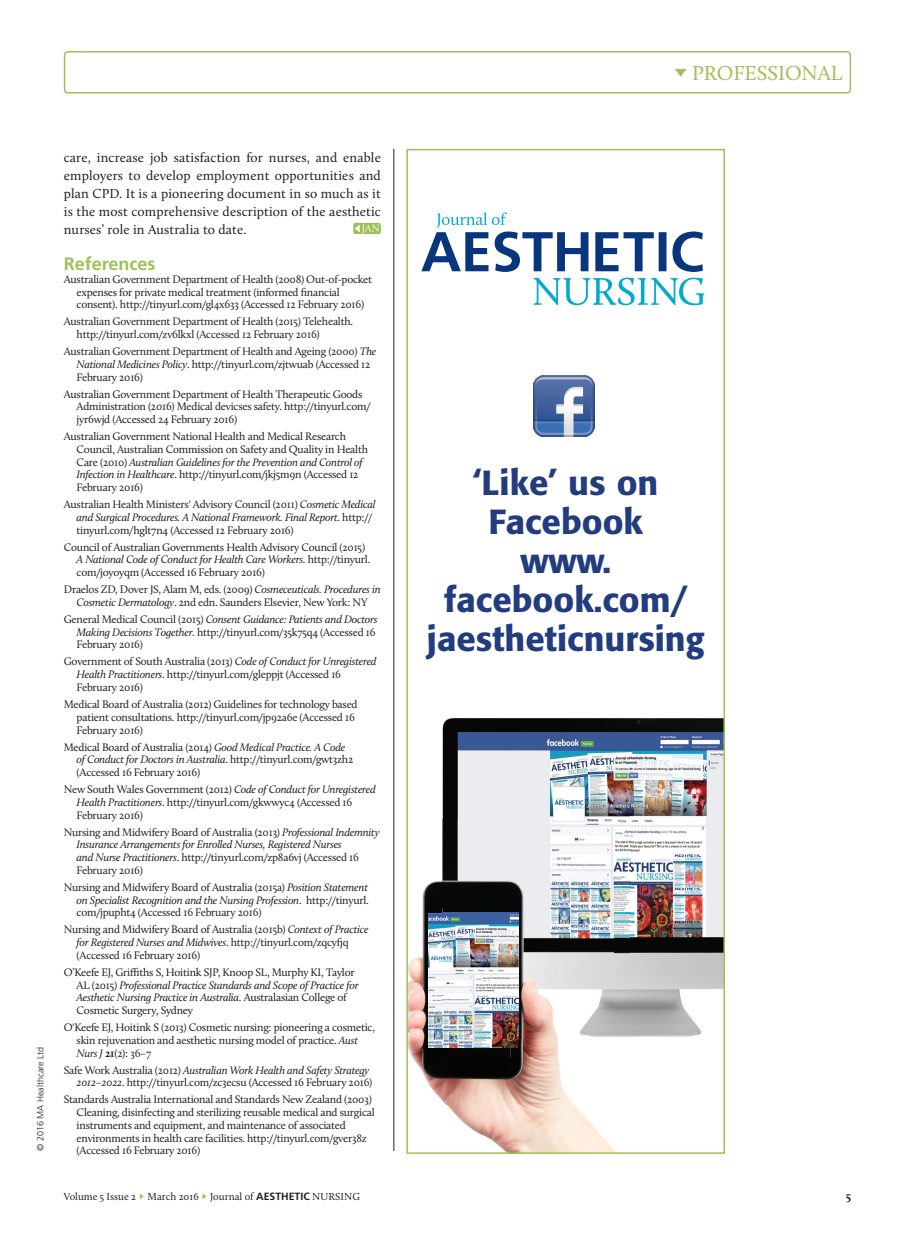
<style>
.page{position:relative;width:915px;height:1242px;background:#fff}
.page>*{position:absolute;margin:0;border:0;box-sizing:border-box;transform-origin:0 0}
.t1{font:500 34.5px/39px "Formata";color:#223c7f;text-align:center}
.t2{font:21px "Calluna";color:#9fc058}
.Sub_Head_A_Prof_JAN{font:700 18px "Frutiger LT Std";color:#9fc058}
.Body_Text_JAN{font:13.5px/18px "Calluna";letter-spacing:.01em;color:#231f20;text-align:justify}
.t3{font:700 12px "Calluna";color:#231f20}
.References_JAN{font:11.25px/12.8px "Calluna";letter-spacing:-.02em;color:#231f20}
.References_JAN-2{font:italic 11.25px/12.8px "Calluna";letter-spacing:-.02em;color:#231f20}
.t4{font:10.5px "Calluna";color:#231f20}
.t5{font:300 9px "Frutiger LT Std";color:#231f20}
.s1{font-style:italic}
.s2{font-style:normal}
.s3{font-weight:700}
.s4{color:#9fc058}
.s5{font-family:"Frutiger LT Std";font-weight:700}
</style>
<div class="page">
<div style="left:64px;top:51px;width:786px;height:43px;border:2px solid #9fc058;border-radius:4px"></div>
<hr style="left:393px;top:149px;width:1px;height:1002px;background:#231f20">
<svg style="left:353px;top:223px;width:28px;height:11px"></svg>
<img style="left:442px;top:718px;width:188px;height:105px">
<img style="left:630px;top:718px;width:91px;height:319px">
<img style="left:613px;top:824px;width:17px;height:213px">
<img style="left:533px;top:375px;width:61px;height:61px">
<img style="left:422px;top:881px;width:20px;height:34px">
<img style="left:409px;top:915px;width:19px;height:95px">
<img style="left:409px;top:1010px;width:101px;height:140px">
<img style="left:510px;top:1038px;width:103px;height:112px">
<img style="left:442px;top:819px;width:171px;height:132px">
<img style="left:518px;top:951px;width:95px;height:87px">
<img style="left:428px;top:913px;width:45px;height:135px">
<img style="left:473px;top:1038px;width:45px;height:10px">
<img style="left:442px;top:913px;width:76px;height:125px">
<svg style="left:421px;top:212px;width:281px;height:60px"></svg>
<svg style="left:533px;top:278px;width:171px;height:27px"></svg>
<div style="left:406px;top:149px;width:318px;height:1004px;border:2px solid #9fc058"></div>
<h2 class="t2" style="left:673px;top:60px;width:170px">▼ PROFESSIONAL</h2>
<p class="t5" style="left:35px;top:1151px;width:106px;rotate:-90deg">© 2016 MA Healthcare Ltd</p>
<p class="Body_Text_JAN" style="left:64px;top:148px;width:318px">care, increase job satisfaction for nurses, and enable employers to develop employment opportunities and plan CPD. It is a pioneering document in so much as it is the most comprehensive description of the aesthetic nurses’ role in Australia to date.</p>
<p class="Sub_Head_A_Prof_JAN" style="left:64px;top:253px;width:93px">References</p>
<p class="References_JAN" style="left:77px;top:272px;width:297px;text-indent:-13px">Australian Government Department of Health (2008) Out-of-pocket expenses for private medical treatment (informed financial consent). http://tinyurl.com/gl4x633 (Accessed 12 February 2016)</p>
<p class="References_JAN" style="left:77px;top:315px;width:278px;text-indent:-13px">Australian Government Department of Health (2015) Telehealth. http://tinyurl.com/zv6lkxl (Accessed 12 February 2016)</p>
<p class="References_JAN" style="left:77px;top:345px;width:301px;text-indent:-13px">Australian Government Department of Health and Ageing (2000) <span class="s1">The<br>National Medicines Policy</span>. http://tinyurl.com/zjtwuab (Accessed 12<br>February 2016)</p>
<p class="References_JAN" style="left:77px;top:387px;width:295px;text-indent:-13px">Australian Government Department of Health Therapeutic Goods<br>Administration (2016) Medical devicses safety. http://tinyurl.com/ jyr6wjd (Accessed 24 February 2016)</p>
<p class="References_JAN" style="left:77px;top:430px;width:293px;text-indent:-13px">Australian Government National Health and Medical Research Council, Australian Commission on Safety and Quality in Health Care (2010) <span class="s1">Australian Guidelines for the Prevention and Control of Infection in Healthcare</span>. http://tinyurl.com/jkj5m9n (Accessed 12<br>February 2016)</p>
<p class="References_JAN" style="left:77px;top:498px;width:300px;text-indent:-13px">Australian Health Ministers' Advisory Council (2011) <span class="s1">Cosmetic Medical and Surgical Procedures. A National Framework. Final Report</span>. http:// tinyurl.com/hglt7n4 (Accessed 12 February 2016)</p>
<p class="References_JAN" style="left:77px;top:540px;width:295px;text-indent:-13px">Council of Australian Governments Health Advisory Council (2015)<br><span class="s1">A National Code of Conduct for Health Care Workers</span>. http://tinyurl. com/joyoyqm (Accessed 16 February 2016)</p>
<p class="References_JAN" style="left:64px;top:583px;width:318px;text-align:center">Draelos ZD, Dover JS, Alam M, eds. (2009) <span class="s1">Cosmeceuticals. Procedures in<br>Cosmetic Dermatology</span>. 2nd edn. Saunders Elsevier, New York: NY</p>
<p class="References_JAN" style="left:77px;top:613px;width:302px;text-indent:-13px">General Medical Council (2015) <span class="s1">Consent Guidance: Patients and Doctors<br>Making Decisions Together</span>. http://tinyurl.com/35k75q4 (Accessed 16<br>February 2016)</p>
<p class="References_JAN" style="left:77px;top:655px;width:301px;text-indent:-13px">Government of South Australia (2013) <span class="s1">Code of Conduct for Unregistered<br>Health Practitioners</span>. http://tinyurl.com/gleppjt (Accessed 16<br>February 2016)</p>
<p class="References_JAN" style="left:77px;top:698px;width:282px;text-indent:-13px">Medical Board of Australia (2012) Guidelines for technology based patient consultations. http://tinyurl.com/jp92a6e (Accessed 16<br>February 2016)</p>
<p class="References_JAN" style="left:77px;top:740px;width:278px;text-indent:-13px">Medical Board of Australia (2014) <span class="s1">Good Medical Practice. A Code of Conduct for Doctors in Australia</span>. http://tinyurl.com/gwt3zh2 (Accessed 16 February 2016)</p>
<p class="References_JAN" style="left:77px;top:783px;width:300px;text-indent:-13px">New South Wales Government (2012) <span class="s1">Code of Conduct for Unregistered<br>Health Practitioners</span>. http://tinyurl.com/gkwwyc4 (Accessed 16<br>February 2016)</p>
<p class="References_JAN-2" style="left:77px;top:825px;width:304px;text-indent:-13px"><span class="s2">Nursing and Midwifery Board of Australia (2013)</span> Professional Indemnity Insurance Arrangements for Enrolled Nurses, Registered Nurses<br>and Nurse Practitioners<span class="s2">. http://tinyurl.com/zp8a6vj (Accessed 16<br>February 2016)</span></p>
<p class="References_JAN" style="left:77px;top:880px;width:293px;text-align:justify;text-indent:-13px">Nursing and Midwifery Board of Australia (2015a) <span class="s1">Position Statement on Specialist Recognition and the Nursing Profession</span>. http://tinyurl. com/jpupht4 (Accessed 16 February 2016)</p>
<p class="References_JAN" style="left:77px;top:923px;width:293px;text-indent:-13px">Nursing and Midwifery Board of Australia (2015b) <span class="s1">Context of Practice for Registered Nurses and Midwives</span>. http://tinyurl.com/zqcyfjq (Accessed 16 February 2016)</p>
<p class="References_JAN" style="left:77px;top:965px;width:283px;text-indent:-13px">O’Keefe EJ, Griffiths S, Hoitink SJP, Knoop SL, Murphy KI, Taylor AL (2015) <span class="s1">Professional Practice Standards and Scope of Practice for Aesthetic Nursing Practice in Australia</span>. Australasian College of Cosmetic Surgery, Sydney</p>
<p class="References_JAN" style="left:77px;top:1021px;width:300px;text-indent:-13px">O'Keefe EJ, Hoitink S (2013) Cosmetic nursing: pioneering a cosmetic, skin rejuvenation and aesthetic nursing model of practice. <span class="s1">Aust<br>Nurs J</span> <span class="s3">21</span>(2): 36–7</p>
<p class="References_JAN" style="left:64px;top:1063px;width:310px;text-align:right">Safe Work Australia (2012) <span class="s1">Australian Work Health and Safety Strategy<br>2012–2022</span>. http://tinyurl.com/zc3ecsu (Accessed 16 February 2016)</p>
<p class="References_JAN" style="left:77px;top:1093px;width:299px;text-indent:-13px">Standards Australia International and Standards New Zealand (2003)<br>Cleaning, disinfecting and sterilizing reusable medical and surgical instruments and equipment, and maintenance of associated environments in health care facilities. http://tinyurl.com/gver38z (Accessed 16 February 2016)</p>
<p class="t1" style="left:427px;top:463px;width:279px">‘Like’ us on<br>Facebook<br>www. facebook.com/ jaestheticnursing</p>
<p class="t4" style="left:64px;top:1190px;width:297px">Volume 5 Issue 2 <span class="s4">►</span> March 2016 <span class="s4">►</span> Journal of <span class="s5">AESTHETIC</span> NURSING</p>
<p class="t3" style="left:845px;top:1188px;width:7px">5</p>
</div>
